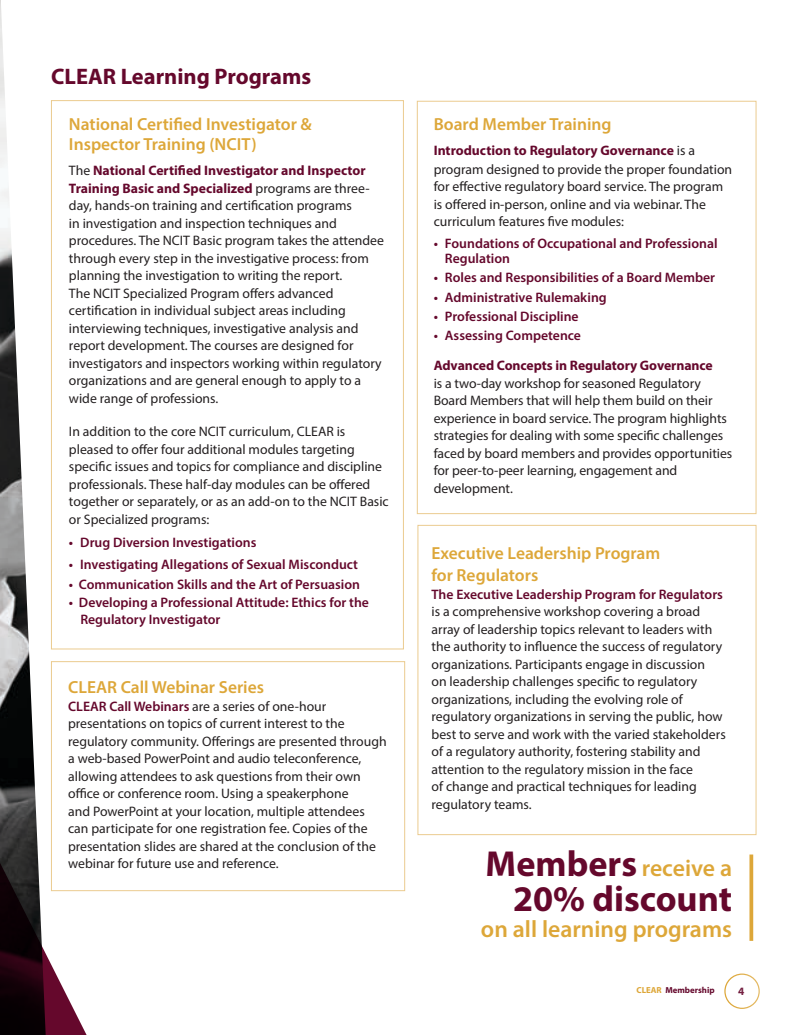
<style>
.page{position:relative;width:810px;height:1035px;background:#fff}
.page>*{position:absolute;margin:0;border:0;box-sizing:border-box;transform-origin:0 0}
.body-2{font:700 36.25px "Myriad Pro";color:#65082c}
.body-2-2{font:600 23.75px "Myriad Pro";color:#dda739}
.t1{font:700 22.5px "Myriad Pro";color:#65082c}
.t2{font:600 17.5px/20px "Myriad Pro";color:#dda739}
.t3{font:13.75px/17.5px "Myriad Pro";color:#231f20}
.t4{font:600 13.75px/16.2px "Myriad Pro";color:#65082c}
.t5{font:700 11.25px "Myriad Pro";color:#65082c}
.body-1{font:700 8.75px "Myriad Pro";color:#65082c}
.s1{font-weight:700;color:#65082c}
.s2{font-weight:600;color:#65082c}
.s3{font-weight:700;font-size:36.25px;color:#65082c}
.s4{color:#dda739}
</style>
<div class="page">
<svg style="left:46px;top:891px;width:41px;height:144px"></svg>
<img style="left:0;top:0;width:46px;height:1035px">
<div style="left:724px;top:974px;width:36px;height:35px;border:1px solid #dda739;border-radius:50%"></div>
<div style="left:418px;top:525px;width:338px;height:310px;border:1px solid #ebcb8f"></div>
<div style="left:417px;top:101px;width:339px;height:413px;border:1px solid #ebcb8f"></div>
<div style="left:51px;top:661px;width:354px;height:230px;border:1px solid #ebcb8f"></div>
<svg style="left:749px;top:855px;width:4px;height:86px"></svg>
<p class="t1" style="left:51px;top:62px;width:262px">CLEAR Learning Programs</p>
<p class="t2" style="left:69px;top:114px;width:244px">National Certified Investigator &amp;<br>Inspector Training (NCIT)</p>
<p class="t3" style="left:69px;top:162px;width:317px">The <span class="s1">National Certified Investigator and Inspector Training Basic and Specialized</span> programs are three&shy;day, hands-on training and certification programs<br>in investigation and inspection techniques and procedures. The NCIT Basic program takes the attendee through every step in the investigative process: from planning the investigation to writing the report.<br>The NCIT Specialized Program offers advanced certification in individual subject areas including interviewing techniques, investigative analysis and report development. The courses are designed for investigators and inspectors working within regulatory organizations and are general enough to apply to a wide range of professions.</p>
<p class="t3" style="left:69px;top:423px;width:321px">In addition to the core NCIT curriculum, CLEAR is pleased to offer four additional modules targeting specific issues and topics for compliance and discipline professionals. These half-day modules can be offered together or separately, or as an add-on to the NCIT Basic or Specialized programs:</p>
<p class="t4" style="left:69px;top:534px;width:189px">• Drug Diversion Investigations</p>
<p class="t4" style="left:69px;top:556px;width:291px">• Investigating Allegations of Sexual Misconduct</p>
<p class="t4" style="left:69px;top:576px;width:293px">• Communication Skills and the Art of Persuasion</p>
<p class="t4" style="left:80px;top:594px;width:290px;text-indent:-11px">• Developing a Professional Attitude: Ethics for the<br>Regulatory Investigator</p>
<p class="t2" style="left:68px;top:677px;width:197px">CLEAR Call Webinar Series</p>
<p class="t3" style="left:68px;top:697px;width:320px"><span class="s2">CLEAR Call Webinars</span> are a series of one-hour presentations on topics of current interest to the regulatory community. Offerings are presented through a web-based PowerPoint and audio teleconference, allowing attendees to ask questions from their own office or conference room. Using a speakerphone<br>and PowerPoint at your location, multiple attendees can participate for one registration fee. Copies of the presentation slides are shared at the conclusion of the webinar for future use and reference.</p>
<p class="t2" style="left:434px;top:114px;width:179px">Board Member Training</p>
<p class="t3" style="left:434px;top:141px;width:300px;line-height:18.8px"><span class="s1">Introduction to Regulatory Governance</span> is a program designed to provide the proper foundation</p>
<p class="t3" style="left:434px;top:178px;width:291px">for effective regulatory board service. The program is offered in-person, online and via webinar. The curriculum features five modules:</p>
<p class="t4" style="left:445px;top:236px;width:274px;line-height:15px;text-indent:-11px">• Foundations of Occupational and Professional<br>Regulation</p>
<p class="t4" style="left:434px;top:269px;width:283px">• Roles and Responsibilities of a Board Member</p>
<p class="t4" style="left:434px;top:289px;width:175px">• Administrative Rulemaking</p>
<p class="t4" style="left:434px;top:308px;width:147px">• Professional Discipline</p>
<p class="t4" style="left:434px;top:327px;width:149px">• Assessing Competence</p>
<p class="t3" style="left:434px;top:357px;width:300px"><span class="s1">Advanced Concepts in Regulatory Governance<br></span>is a two-day workshop for seasoned Regulatory Board Members that will help them build on their experience in board service. The program highlights strategies for dealing with some specific challenges faced by board members and provides opportunities for peer-to-peer learning, engagement and development.</p>
<p class="t2" style="left:432px;top:541px;width:230px;line-height:22.5px">Executive Leadership Program for Regulators</p>
<p class="t3" style="left:432px;top:585px;width:296px"><span class="s2">The Executive Leadership Program for Regulators </span>is a comprehensive workshop covering a broad array of leadership topics relevant to leaders with the authority to influence the success of regulatory organizations. Participants engage in discussion<br>on leadership challenges specific to regulatory organizations, including the evolving role of regulatory organizations in serving the public, how best to serve and work with the varied stakeholders of a regulatory authority, fostering stability and attention to the regulatory mission in the face<br>of change and practical techniques for leading regulatory teams.</p>
<p class="body-2-2" style="left:486px;top:853px;width:248px"><span class="s3">Members</span> receive a</p>
<p class="body-2" style="left:513px;top:875px;width:221px">20% discount</p>
<p class="body-2-2" style="left:481px;top:914px;width:253px">on all learning programs</p>
<p class="body-1" style="left:637px;top:985px;width:80px"><span class="s4">CLEAR</span> Membership</p>
<p class="t5" style="left:738px;top:984px;width:8px">4</p>
</div>
